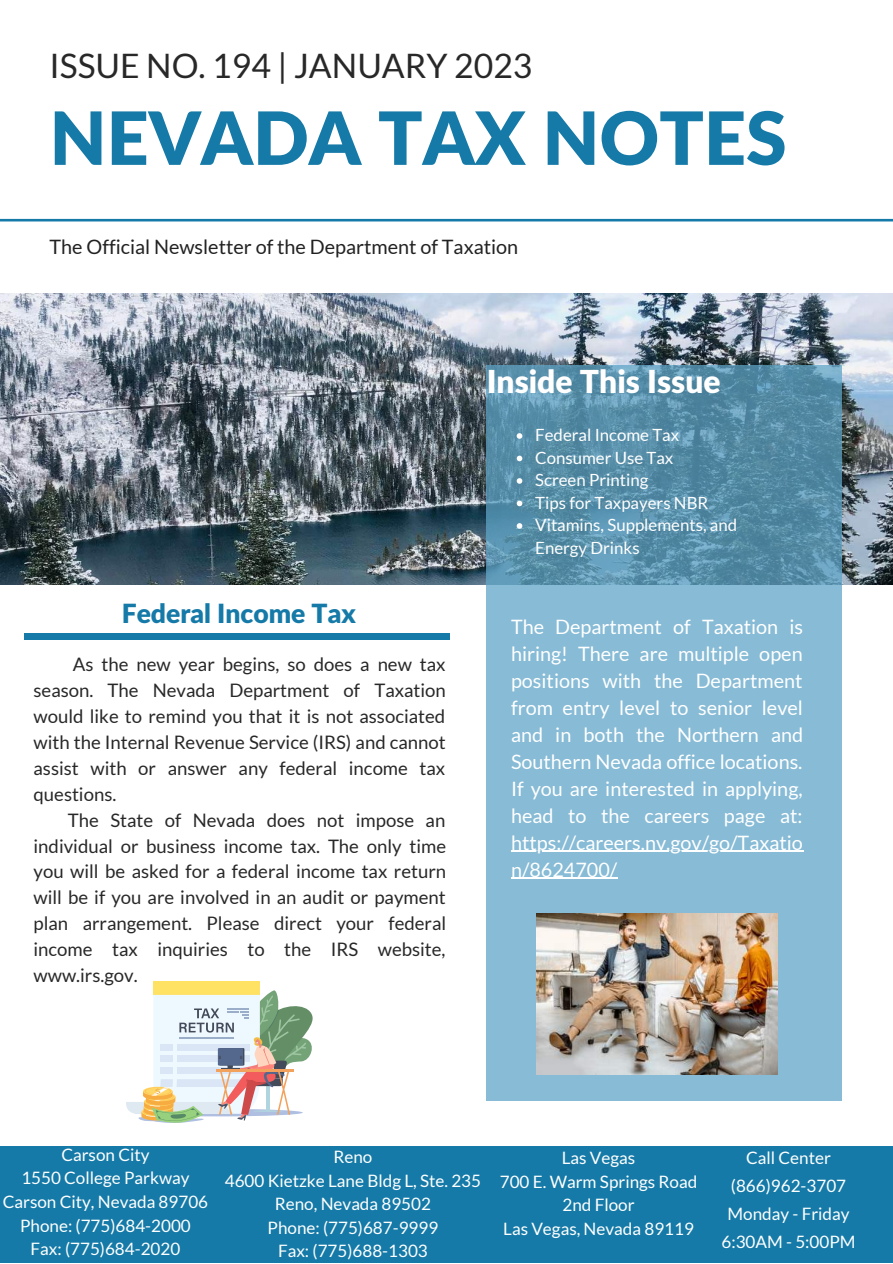
<style>
.page{position:relative;width:893px;height:1264px;background:#fff}
.page>*{position:absolute;margin:0;border:0;box-sizing:border-box;transform-origin:0 0}
.t1{font:900 73.35px "Lato Latin";color:#157aa8}
.t2{font:33.75px "Lato";color:#282828}
.t3{font:900 31.65px "Lato Latin";color:#fff}
.t4{font:900 26.4px "Lato Latin";color:#157aa8}
.t5{font:19.8px/27px "Lato";color:#fff;text-align:justify}
.t6{font:19.8px "Lato";color:#222}
.t7{font:18.6px/25.8px "Lato";color:#282828;text-align:justify}
.t8{font:17.1px/23.5px "Lato";color:#fff;text-align:center}
.t9{font:16.8px/22.5px "Lato";color:#fff}
</style>
<div class="page">
<svg style="left:0;top:218px;width:892px;height:4px"></svg>
<img style="left:0;top:293px;width:892px;height:291px">
<div style="left:24px;top:633px;width:425px;height:6px;background:#157aa8"></div>
<svg style="left:486px;top:365px;width:356px;height:735px;fill:#87bbd6"></svg>
<div style="left:0;top:1146px;width:892px;height:116px;background:#157aa8"></div>
<img style="left:537px;top:913px;width:240px;height:161px">
<div style="left:153px;top:981px;width:107px;height:13px;background:#ffe164"></div>
<svg style="left:126px;top:990px;width:187px;height:133px"></svg>
<svg style="left:516px;top:433px;width:6px;height:6px"></svg>
<svg style="left:516px;top:455px;width:6px;height:6px"></svg>
<svg style="left:516px;top:478px;width:6px;height:6px"></svg>
<svg style="left:516px;top:500px;width:6px;height:6px"></svg>
<svg style="left:516px;top:523px;width:6px;height:6px"></svg>
<hr style="left:511px;top:851px;width:292px;height:1px;background:#fff">
<hr style="left:511px;top:877px;width:106px;height:2px;background:#fff">
<h2 class="t2" style="left:50px;top:45px;width:484px">ISSUE NO. 194 | JANUARY 2023</h2>
<h1 class="t1" style="left:50px;top:106px;width:738px">NEVADA TAX NOTES</h1>
<p class="t6" style="left:50px;top:234px;width:470px">The Official Newsletter of the Department of Taxation</p>
<h3 class="t4" style="left:122px;top:601px;width:235px">Federal Income Tax</h3>
<p class="t7" style="left:34px;top:651px;width:414px;text-indent:39px">As the new year begins, so does a new tax season. The Nevada Department of Taxation would like to remind you that it is not associated with the Internal Revenue Service (IRS) and cannot assist with or answer any federal income tax questions.</p>
<p class="t7" style="left:34px;top:806px;width:414px;text-indent:34px">The State of Nevada does not impose an individual or business income tax. The only time you will be asked for a federal income tax return will be if you are involved in an audit or payment plan arrangement. Please direct your federal income tax inquiries to the IRS website, www.irs.gov.</p>
<h3 class="t3" style="left:486px;top:367px;width:235px">Inside This Issue</h3>
<p class="t9" style="left:535px;top:423px;width:203px">Federal Income Tax<br>Consumer Use Tax<br>Screen Printing<br>Tips for Taxpayers NBR<br>Vitamins, Supplements, and<br>Energy Drinks</p>
<p class="t5" style="left:511px;top:612px;width:294px">The Department of Taxation is hiring! There are multiple open positions with the Department from entry level to senior level and in both the Northern and Southern Nevada office locations.<br>If you are interested in applying, head to the careers page at: https://careers.nv.gov/go/Taxatio n/8624700/</p>
<p class="t8" style="left:3px;top:1142px;width:207px">Carson City<br>1550 College Parkway<br>Carson City, Nevada 89706<br>Phone: (775)684-2000<br>Fax: (775)684-2020</p>
<p class="t8" style="left:225px;top:1144px;width:258px">Reno<br>4600 Kietzke Lane Bldg L, Ste. 235<br>Reno, Nevada 89502<br>Phone: (775)687-9999<br>Fax: (775)688-1303</p>
<p class="t8" style="left:500px;top:1145px;width:199px">Las Vegas<br>700 E. Warm Springs Road<br>2nd Floor<br>Las Vegas, Nevada 89119</p>
<p class="t8" style="left:721px;top:1143px;width:135px;line-height:28px">Call Center (866)962-3707<br>Monday - Friday<br>6:30AM - 5:00PM</p>
</div>
